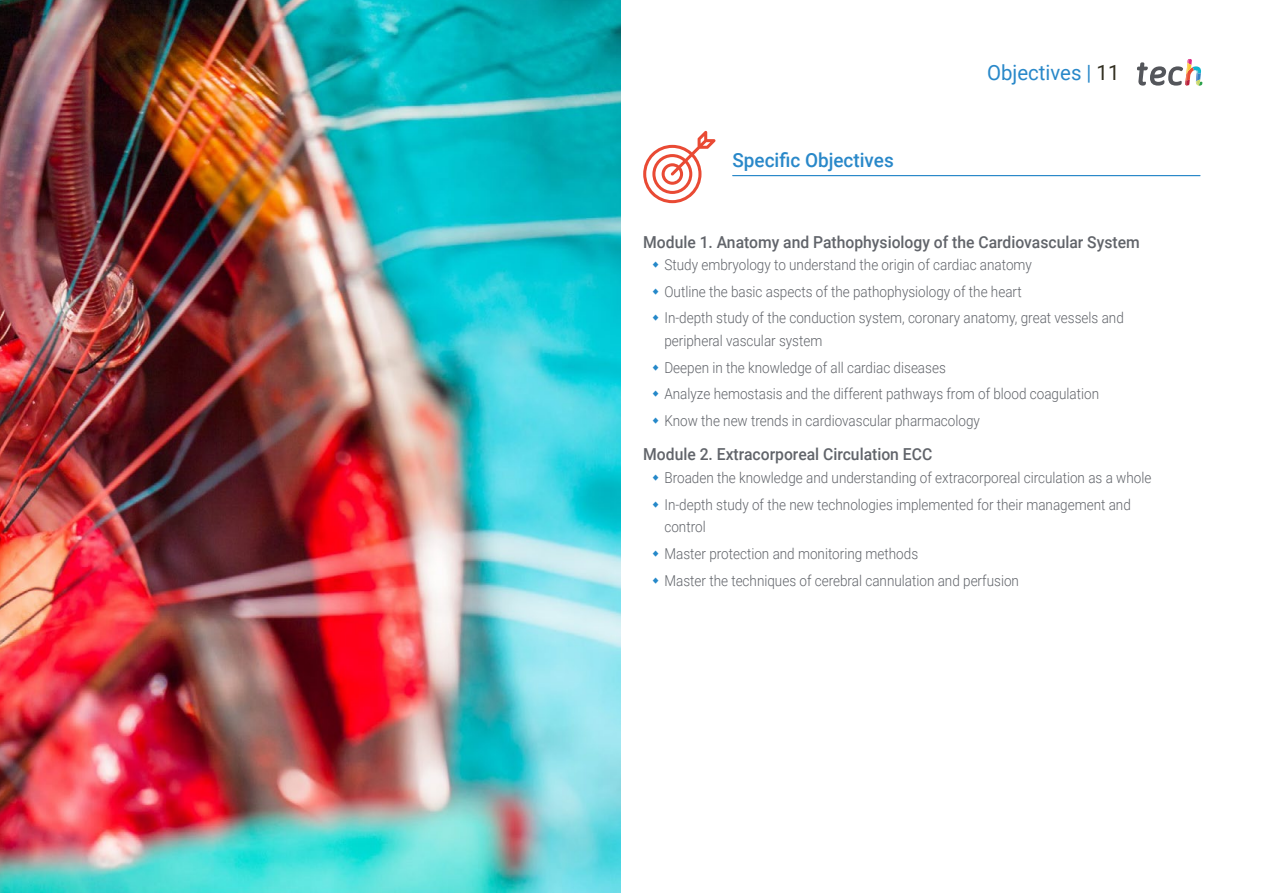
<style>
.page{position:relative;width:1263px;height:893px;background:#fff}
.page>*{position:absolute;margin:0;border:0;box-sizing:border-box;transform-origin:0 0}
.t1{font:21px "Roboto";color:#2988c9}
.t2{font:500 19.5px "Roboto";color:#2988c9}
.t3{font:500 16.5px "Roboto";color:#61646a;scale:.95 1}
.t4{font:300 15px/26.7px "Roboto";color:#61646a;scale:.9 1}
.s1{color:#312e20}
</style>
<div class="page">
<svg style="left:1137px;top:59px;width:65px;height:27px"></svg>
<img style="left:0;top:0;width:621px;height:893px">
<svg style="left:643px;top:131px;width:73px;height:72px"></svg>
<hr style="left:732px;top:175px;width:468px;height:1px;background:#2988c9">
<h2 class="t2" style="left:732px;top:147px;width:163px">Specific Objectives</h2>
<h1 class="t1" style="left:987px;top:57px;width:134px">Objectives | <span class="s1">11</span></h1>
<p class="t3" style="left:643px;top:230px;width:524px">Module 1. Anatomy and Pathophysiology of the Cardiovascular System</p>
<p class="t4" style="left:664px;top:251px;width:512px">Study embryology to understand the origin of cardiac anatomy<br>Outline the basic aspects of the pathophysiology of the heart<br>In-depth study of the conduction system, coronary anatomy, great vessels and</p>
<p class="t4" style="left:664px;top:327px;width:484px">peripheral vascular system<br>Deepen in the knowledge of all cardiac diseases<br>Analyze hemostasis and the different pathways from of blood coagulation Know the new trends in cardiovascular pharmacology</p>
<p class="t3" style="left:643px;top:443px;width:306px">Module 2. Extracorporeal Circulation ECC</p>
<p class="t4" style="left:664px;top:464px;width:542px">Broaden the knowledge and understanding of extracorporeal circulation as a whole<br>In-depth study of the new technologies implemented for their management and</p>
<p class="t4" style="left:664px;top:513px;width:395px">control<br>Master protection and monitoring methods<br>Master the techniques of cerebral cannulation and perfusion</p>
</div>
